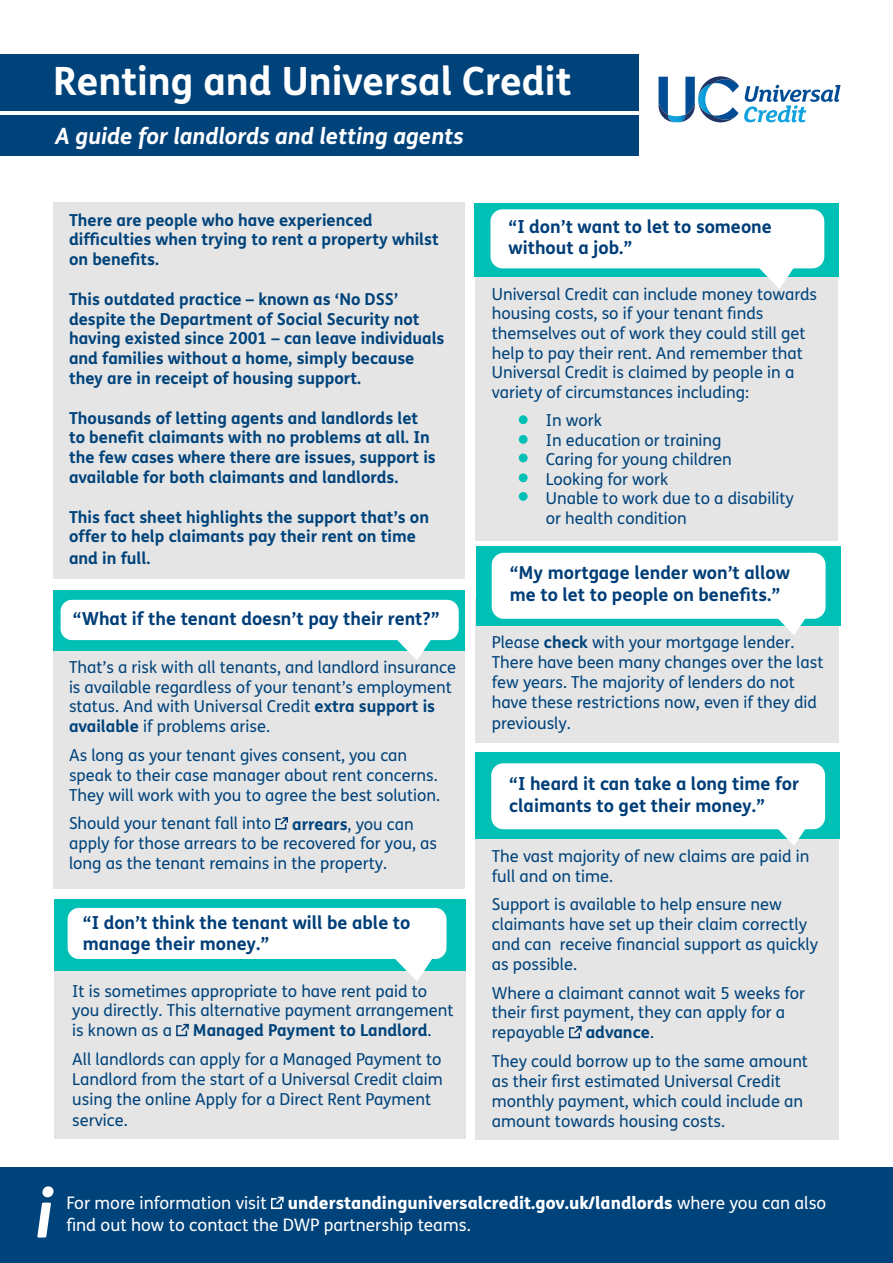
<style>
.page{position:relative;width:893px;height:1263px;background:#fff}
.page>*{position:absolute;margin:0;border:0;box-sizing:border-box;transform-origin:0 0}
.t1{font:700 39px "FS Me";color:#fff}
.t2{font:italic 700 22.5px "FS Me";color:#fff}
.t3{font:700 18px/21.6px "FS Me";color:#003e78}
.t4{font:17.25px/21.6px "FS Me";color:#fff}
.t5{font:16.5px/19.8px "FS Me";color:#00437b}
.t6{font:700 16.5px/19.8px "FS Me";color:#00437b}
.s1{font-weight:700}
.s2{font-weight:800}
</style>
<div class="page">
<div style="left:53px;top:202px;width:412px;height:376px;background:#e5e5e5"></div>
<div style="left:0;top:115px;width:638px;height:40px;background:#00437b"></div>
<div style="left:476px;top:203px;width:362px;height:338px;background:#e5e5e5"></div>
<div style="left:53px;top:590px;width:412px;height:64px;background:#00c0b5"></div>
<div style="left:476px;top:802px;width:363px;height:338px;background:#e5e5e5"></div>
<svg style="left:569px;top:1026px;width:13px;height:13px"></svg>
<div style="left:476px;top:752px;width:364px;height:86px;background:#00c0b5"></div>
<div style="left:0;top:54px;width:638px;height:56px;background:#00437b"></div>
<svg style="left:658px;top:76px;width:183px;height:46px"></svg>
<div style="left:476px;top:598px;width:363px;height:144px;background:#e5e5e5"></div>
<div style="left:491px;top:763px;width:334px;height:66px;background:#fff;border-radius:12px"></div>
<div style="left:53px;top:651px;width:412px;height:238px;background:#e5e5e5"></div>
<svg style="left:275px;top:817px;width:13px;height:13px"></svg>
<div style="left:61px;top:600px;width:398px;height:40px;background:#fff;border-radius:11px"></div>
<div style="left:54px;top:960px;width:411px;height:178px;background:#e5e5e5"></div>
<svg style="left:176px;top:1023px;width:13px;height:14px"></svg>
<div style="left:54px;top:899px;width:411px;height:71px;background:#00c0b5"></div>
<div style="left:0;top:1167px;width:893px;height:96px;background:#00437b"></div>
<svg style="left:37px;top:1186px;width:17px;height:51px"></svg>
<svg style="left:271px;top:1196px;width:13px;height:14px"></svg>
<svg style="left:762px;top:829px;width:53px;height:16px"></svg>
<div style="left:519px;top:415px;width:9px;height:9px;background:#00c0b5;border-radius:50%"></div>
<div style="left:519px;top:435px;width:9px;height:9px;background:#00c0b5;border-radius:50%"></div>
<div style="left:519px;top:453px;width:9px;height:9px;background:#00c0b5;border-radius:50%"></div>
<div style="left:519px;top:473px;width:9px;height:9px;background:#00c0b5;border-radius:50%"></div>
<div style="left:519px;top:492px;width:9px;height:9px;background:#00c0b5;border-radius:50%"></div>
<div style="left:475px;top:203px;width:364px;height:74px;background:#00c0b5"></div>
<div style="left:490px;top:209px;width:334px;height:59px;background:#fff;border-radius:12px"></div>
<div style="left:68px;top:908px;width:378px;height:51px;background:#fff;border-radius:11px"></div>
<svg style="left:385px;top:958px;width:52px;height:23px"></svg>
<div style="left:476px;top:546px;width:364px;height:80px;background:#00c0b5"></div>
<div style="left:492px;top:553px;width:333px;height:66px;background:#fff;border-radius:12px"></div>
<svg style="left:762px;top:618px;width:53px;height:17px"></svg>
<svg style="left:385px;top:640px;width:52px;height:20px"></svg>
<svg style="left:748px;top:268px;width:52px;height:21px"></svg>
<h1 class="t1" style="left:53px;top:51px;width:520px">Renting and Universal Credit</h1>
<h2 class="t2" style="left:56px;top:118px;width:410px">A guide for landlords and letting agents</h2>
<p class="t6" style="left:69px;top:209px;width:371px">There are people who have experienced difficulties when trying to rent a property whilst on benefits.</p>
<p class="t6" style="left:69px;top:288px;width:377px">This outdated practice – known as ‘No DSS’ despite the Department of Social Security not having existed since 2001 – can leave individuals and families without a home, simply because they are in receipt of housing support.</p>
<p class="t6" style="left:69px;top:407px;width:368px">Thousands of letting agents and landlords let to benefit claimants with no problems at all. In the few cases where there are issues, support is available for both claimants and landlords.</p>
<p class="t6" style="left:69px;top:506px;width:362px">This fact sheet highlights the support that’s on offer to help claimants pay their rent on time</p>
<p class="t6" style="left:69px;top:547px;width:83px">and in full.</p>
<p class="t3" style="left:73px;top:606px;width:368px">“What if the tenant doesn’t pay their rent?”</p>
<p class="t5" style="left:69px;top:657px;width:388px">That’s a risk with all tenants, and landlord insurance is available regardless of your tenant’s employment status. And with Universal Credit <span class="s1">extra support is available</span> if problems arise.</p>
<p class="t5" style="left:69px;top:745px;width:373px">As long as your tenant gives consent, you can speak to their case manager about rent concerns.<br>They will work with you to agree the best solution.</p>
<p class="t5" style="left:69px;top:813px;width:204px">Should your tenant fall into</p>
<p class="t5" style="left:69px;top:813px;width:369px;text-indent:223px"><span class="s1">arrears</span>, you can apply for those arrears to be recovered for you, as long as the tenant remains in the property.</p>
<p class="t3" style="left:83px;top:911px;width:329px">“I don’t think the tenant will be able to manage their money.”</p>
<p class="t5" style="left:72px;top:980px;width:383px">It is sometimes appropriate to have rent paid to you directly. This alternative payment arrangement is known as a</p>
<p class="t5" style="left:72px;top:1016px;width:371px;line-height:28.8px;text-indent:121px"><span class="s1">Managed Payment to Landlord</span>.<br>All landlords can apply for a Managed Payment to</p>
<p class="t5" style="left:72px;top:1069px;width:372px">Landlord from the start of a Universal Credit claim using the online Apply for a Direct Rent Payment</p>
<p class="t5" style="left:72px;top:1110px;width:57px">service.</p>
<p class="t3" style="left:509px;top:215px;width:265px">“I don’t want to let to someone without a job.”</p>
<p class="t5" style="left:492px;top:284px;width:327px">Universal Credit can include money towards housing costs, so if your tenant finds themselves out of work they could still get help to pay their rent. And remember that Universal Credit is claimed by people in a variety of circumstances including:</p>
<p class="t5" style="left:546px;top:410px;width:250px">In work<br>In education or training<br>Caring for young children<br>Looking for work<br>Unable to work due to a disability or health condition</p>
<p class="t3" style="left:510px;top:561px;width:282px">“My mortgage lender won’t allow me to let to people on benefits.”</p>
<p class="t5" style="left:492px;top:632px;width:333px">Please <span class="s1">check</span> with your mortgage lender.<br>There have been many changes over the last few years. The majority of lenders do not have these restrictions now, even if they did</p>
<p class="t5" style="left:492px;top:713px;width:80px">previously.</p>
<p class="t3" style="left:509px;top:772px;width:291px">“I heard it can take a long time for claimants to get their money.”</p>
<p class="t5" style="left:492px;top:846px;width:319px">The vast majority of new claims are paid in full and on time.</p>
<p class="t5" style="left:492px;top:894px;width:328px">Support is available to help ensure new claimants have set up their claim correctly and can receive financial support as quickly as possible.</p>
<p class="t5" style="left:492px;top:983px;width:315px">Where a claimant cannot wait 5 weeks for their first payment, they can apply for a repayable</p>
<p class="t5" style="left:492px;top:1018px;width:318px;line-height:28.8px;text-indent:94px"><span class="s1">advance</span>.<br>They could borrow up to the same amount</p>
<p class="t5" style="left:492px;top:1071px;width:313px">as their first estimated Universal Credit monthly payment, which could include an amount towards housing costs.</p>
<p class="t4" style="left:66px;top:1192px;width:762px">For more information visit <span class="s2">understandinguniversalcredit.gov.uk/landlords</span> where you can also find out how to contact the DWP partnership teams.</p>
</div>
